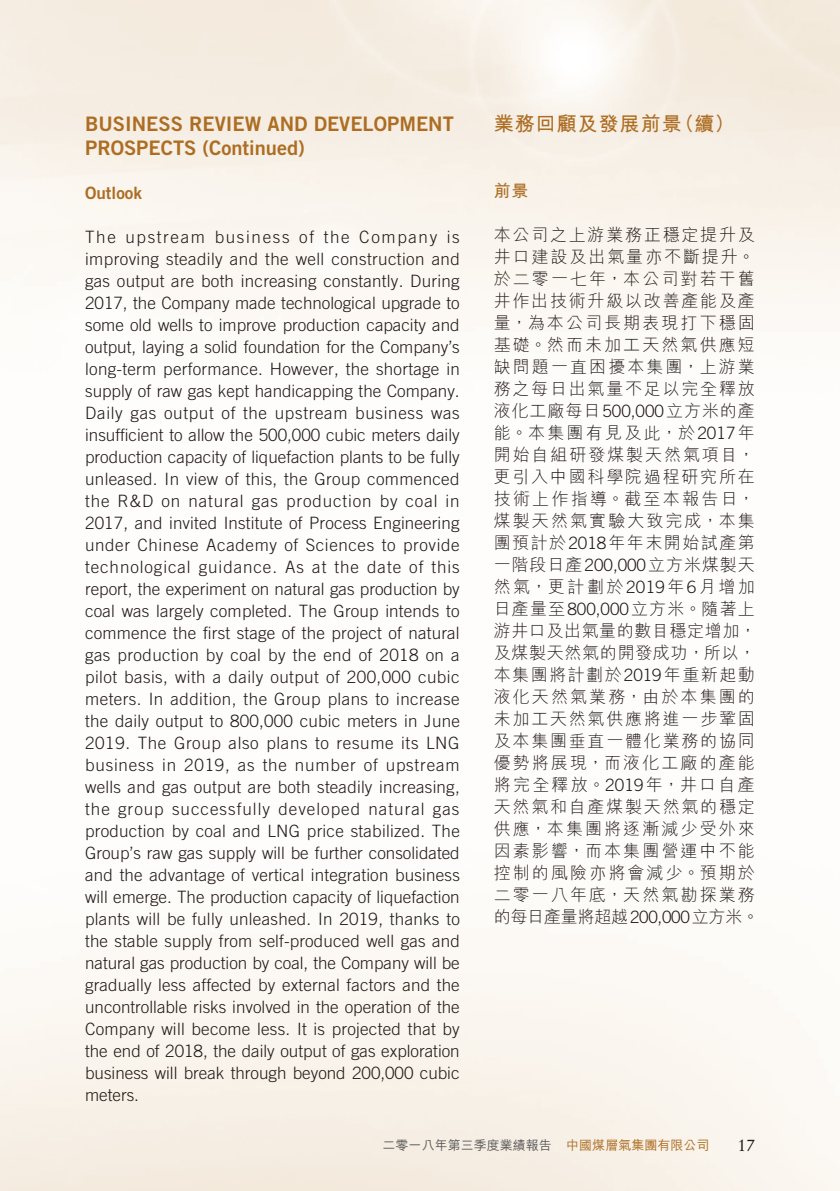
<style>
.page{position:relative;width:840px;height:1191px;background:#fff}
.page>*{position:absolute;margin:0;border:0;box-sizing:border-box;transform-origin:0 0}
.t1{font:20px/24px "Trade Gothic LT Std Bd 2";color:#ad6d22}
.t2{font:700 20px "M Hei HK";letter-spacing:.05em;color:#ad6d22}
.t3{font:300 17px/22px "Trade Gothic LT Std";color:#231916;text-align:justify}
.t4{font:300 17px/22px "M Hei HK";letter-spacing:.11em;color:#231916}
.t5{font:17px "Trade Gothic LT Std Bd 2";color:#ad6d22}
.t6{font:17px "Stempel Garamond LT Std";color:#231916}
.t7{font:700 17px "M Hei HK";color:#ad6d22}
.t8{font:500 13px "M Hei HK";color:#595857}
.s1{font-family:"Trade Gothic LT Std"}
.s2{color:#ad6d22}
</style>
<div class="page">
<p class="t1" style="left:85px;top:112px;width:370px">BUSINESS REVIEW AND DEVELOPMENT<br>PROSPECTS (Continued)</p>
<p class="t5" style="left:85px;top:182px;width:58px">Outlook</p>
<p class="t3" style="left:85px;top:225px;width:376px">The upstream business of the Company is improving steadily and the well construction and gas output are both increasing constantly. During 2017, the Company made technological upgrade to some old wells to improve production capacity and output, laying a solid foundation for the Company’s long-term performance. However, the shortage in supply of raw gas kept handicapping the Company.<br>Daily gas output of the upstream business was insufficient to allow the 500,000 cubic meters daily production capacity of liquefaction plants to be fully unleased. In view of this, the Group commenced the R&amp;D on natural gas production by coal in 2017, and invited Institute of Process Engineering under Chinese Academy of Sciences to provide technological guidance. As at the date of this report, the experiment on natural gas production by coal was largely completed. The Group intends to commence the first stage of the project of natural gas production by coal by the end of 2018 on a pilot basis, with a daily output of 200,000 cubic meters. In addition, the Group plans to increase the daily output to 800,000 cubic meters in June 2019. The Group also plans to resume its LNG business in 2019, as the number of upstream wells and gas output are both steadily increasing, the group successfully developed natural gas production by coal and LNG price stabilized. The Group’s raw gas supply will be further consolidated and the advantage of vertical integration business will emerge. The production capacity of liquefaction plants will be fully unleashed. In 2019, thanks to the stable supply from self-produced well gas and natural gas production by coal, the Company will be gradually less affected by external factors and the uncontrollable risks involved in the operation of the Company will become less. It is projected that by the end of 2018, the daily output of gas exploration business will break through beyond 200,000 cubic meters.</p>
<p class="t2" style="left:493px;top:109px;width:242px">業務回顧及發展前景（續）</p>
<p class="t7" style="left:493px;top:178px;width:36px">前景</p>
<p class="t4" style="left:493px;top:223px;width:267px">本公司之上游業務正穩定提升及井口建設及出氣量亦不斷提升。於二零一七年，本公司對若干舊井作出技術升級以改善產能及產量，為本公司長期表現打下穩固基礎。然而未加工天然氣供應短缺問題一直困擾本集團，上游業務之每日出氣量不足以完全釋放液化工廠每日<span class="s1">500,000</span>立方米的產能。本集團有見及此，於<span class="s1">2017</span>年開始自組研發煤製天然氣項目，更引入中國科學院過程研究所在技術上作指導。截至本報告日，煤製天然氣實驗大致完成，本集團預計於<span class="s1">2018</span>年年末開始試產第一階段日產<span class="s1">200,000</span>立方米煤製天然氣，更計劃於<span class="s1">2019</span>年<span class="s1">6</span>月增加日產量至<span class="s1">800,000</span>立方米。隨著上游井口及出氣量的數目穩定增加，及煤製天然氣的開發成功，所以，本集團將計劃於<span class="s1">2019</span>年重新起動液化天然氣業務，由於本集團的未加工天然氣供應將進一步鞏固及本集團垂直一體化業務的協同優勢將展現，而液化工廠的產能將完全釋放。<span class="s1">2019</span>年，井口自產天然氣和自產煤製天然氣的穩定供應，本集團將逐漸減少受外來因素影響，而本集團營運中不能控制的風險亦將會減少。預期於二零一八年底，天然氣勘探業務的每日產量將超越<span class="s1">200,000</span>立方米。</p>
<p class="t8" style="left:382px;top:1135px;width:328px">二零一八年第三季度業績報告 <span class="s2">中國煤層氣集團有限公司</span></p>
<p class="t6" style="left:737px;top:1134px;width:18px">17</p>
</div>
